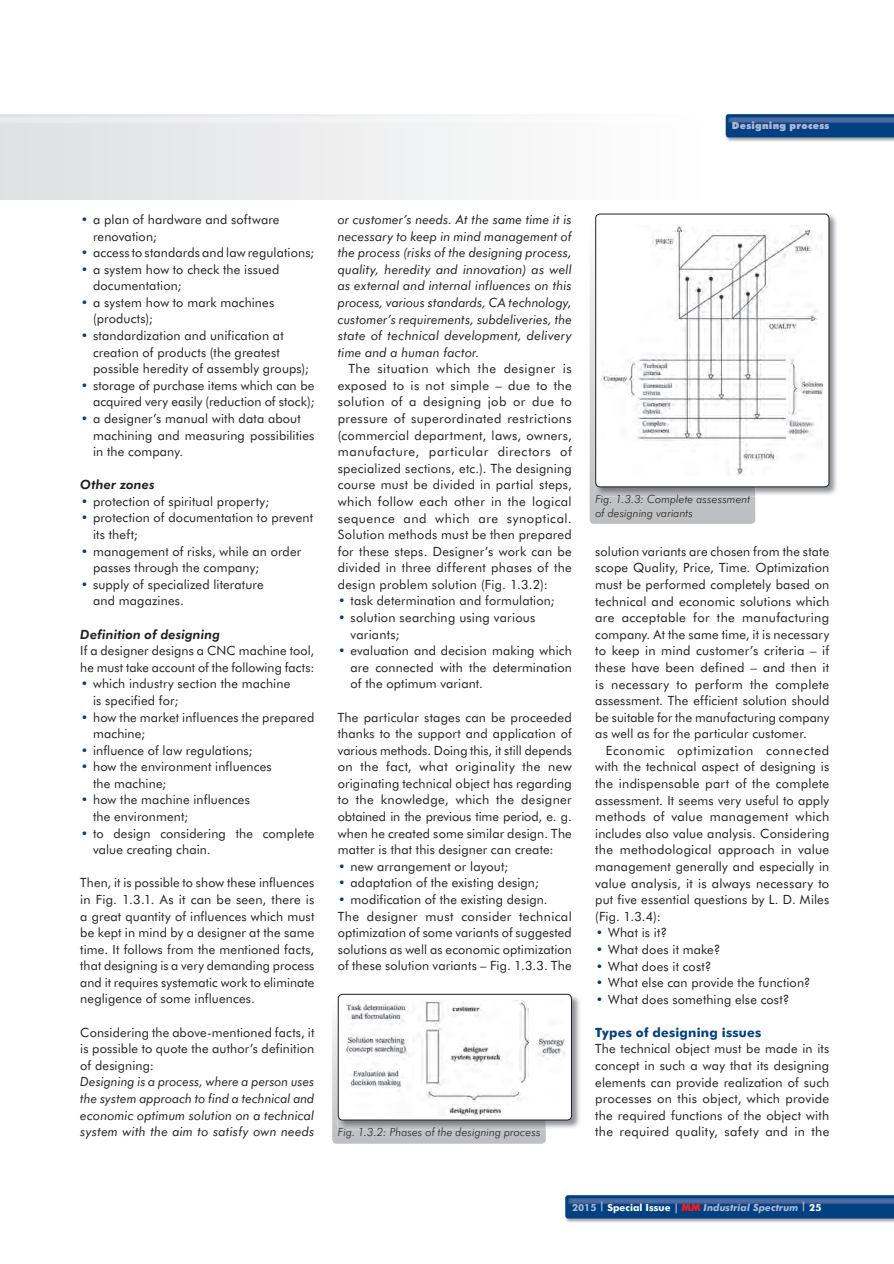
<style>
.page{position:relative;width:894px;height:1264px;background:#fff}
.page>*{position:absolute;margin:0;border:0;box-sizing:border-box;transform-origin:0 0}
.t1{font:12.75px/16.5px "Futura BTCE";letter-spacing:.01em;color:#231f20}
.t2{font:italic 12.75px/16.5px "Futura BTCE";letter-spacing:.01em;color:#231f20;text-align:justify}
.t3{font:italic 800 12.75px "Futura BTCE";letter-spacing:.01em;color:#231f20}
.t4{font:700 12.75px "Futura BTCE";letter-spacing:.015em;color:#014081}
.t5{font:italic 300 11.25px/14.2px "Futura BTCE";letter-spacing:.005em;color:#231f20}
.t6{font:italic 700 9.75px "Futura BTCE";color:#aeb8d5}
.t7{font:900 9.75px "Futura BTCE";letter-spacing:.03em;color:#aeb8d5}
.s1{color:#014081}
.s2{font-style:normal}
.s3{font-style:normal;color:#fff}
.s4{font-weight:900;font-style:normal;color:#ee1d23}
</style>
<div class="page">
<svg style="left:0;top:114px;width:488px;height:86px"></svg>
<div style="left:0;top:117px;width:488px;height:7px;background:#f0f0f1"></div>
<img style="left:726px;top:137px;width:167px;height:5px">
<div style="left:725px;top:114px;width:168px;height:23px;background:#014081"></div>
<img style="left:727px;top:117px;width:166px;height:6px">
<img style="left:565px;top:1218px;width:328px;height:4px">
<div style="left:565px;top:1195px;width:328px;height:23px;background:#014081"></div>
<img style="left:567px;top:1197px;width:326px;height:7px">
<svg style="left:589px;top:261px;width:166px;height:263px;background:#c6c7c9"></svg>
<img style="left:595px;top:213px;width:242px;height:283px">
<img style="left:594px;top:261px;width:161px;height:235px">
<div style="left:595px;top:214px;width:233px;height:273px;background:#fff;border-radius:4px"></div>
<img style="left:601px;top:225px;width:221px;height:251px">
<div style="left:595px;top:214px;width:234px;height:273px;border:1px solid #231f20;border-radius:4px"></div>
<svg style="left:332px;top:1021px;width:213px;height:122px;background:#c4c5c8"></svg>
<img style="left:337px;top:994px;width:243px;height:135px">
<img style="left:337px;top:1001px;width:208px;height:128px">
<div style="left:338px;top:994px;width:233px;height:125px;background:#fff;border-radius:4px"></div>
<img style="left:344px;top:1000px;width:220px;height:114px">
<div style="left:338px;top:993px;width:233px;height:127px;border:1px solid #231f20;border-radius:4px"></div>
<p class="t7" style="left:731px;top:119px;width:99px">Designing process</p>
<p class="t1" style="left:93px;top:211px;width:188px;text-indent:-12px"><span class="s1">•</span> a plan of hardware and software renovation;</p>
<p class="t1" style="left:81px;top:244px;width:235px"><span class="s1">•</span> access to standards and law regulations;</p>
<p class="t1" style="left:93px;top:260px;width:188px;text-indent:-12px"><span class="s1">•</span> a system how to check the issued documentation;</p>
<p class="t1" style="left:93px;top:293px;width:182px;text-indent:-12px"><span class="s1">•</span> a system how to mark machines (products);</p>
<p class="t1" style="left:93px;top:327px;width:217px;text-indent:-12px"><span class="s1">•</span> standardization and unification at creation of products (the greatest possible heredity of assembly groups);</p>
<p class="t1" style="left:81px;top:376px;width:235px;text-align:right"><span class="s1">•</span> storage of purchase items which can be acquired very easily (reduction of stock);</p>
<p class="t1" style="left:93px;top:409px;width:223px;text-indent:-12px"><span class="s1">•</span> a designer’s manual with data about machining and measuring possibilities in the company.</p>
<p class="t3" style="left:80px;top:476px;width:76px">Other zones</p>
<p class="t1" style="left:81px;top:492px;width:190px"><span class="s1">•</span> protection of spiritual property;</p>
<p class="t1" style="left:93px;top:509px;width:221px;text-indent:-12px"><span class="s1">•</span> protection of documentation to prevent its theft;</p>
<p class="t1" style="left:93px;top:542px;width:209px;text-indent:-12px"><span class="s1">•</span> management of risks, while an order passes through the company;</p>
<p class="t1" style="left:93px;top:575px;width:172px;text-indent:-12px"><span class="s1">•</span> supply of specialized literature and magazines.</p>
<p class="t3" style="left:80px;top:625px;width:141px">Definition of designing</p>
<p class="t1" style="left:80px;top:642px;width:235px">If a designer designs a CNC machine tool, he must take account of the following facts:</p>
<p class="t1" style="left:93px;top:675px;width:199px;text-indent:-12px"><span class="s1">•</span> which industry section the machine is specified for;</p>
<p class="t1" style="left:93px;top:708px;width:223px;text-indent:-12px"><span class="s1">•</span> how the market influences the prepared machine;</p>
<p class="t1" style="left:81px;top:741px;width:173px"><span class="s1">•</span> influence of law regulations;</p>
<p class="t1" style="left:93px;top:758px;width:180px;text-indent:-12px"><span class="s1">•</span> how the environment influences the machine;</p>
<p class="t1" style="left:93px;top:791px;width:158px;text-indent:-12px"><span class="s1">•</span> how the machine influences the environment;</p>
<p class="t1" style="left:93px;top:824px;width:223px;text-indent:-12px"><span class="s1">•</span> to design considering the complete value creating chain.</p>
<p class="t1" style="left:80px;top:874px;width:235px;text-align:justify">Then, it is possible to show these influences in Fig. 1.3.1. As it can be seen, there is a great quantity of influences which must be kept in mind by a designer at the same time. It follows from the mentioned facts, that designing is a very demanding process and it requires systematic work to eliminate negligence of some influences.</p>
<p class="t1" style="left:80px;top:1023px;width:235px;text-align:justify">Considering the above-mentioned facts, it is possible to quote the author’s definition of designing:</p>
<p class="t2" style="left:80px;top:1072px;width:235px">Designing is a process, where a person uses the system approach to find a technical and economic optimum solution on a technical system with the aim to satisfy own needs</p>
<p class="t2" style="left:337px;top:211px;width:235px">or customer’s needs. At the same time it is necessary to keep in mind management of the process (risks of the designing process, quality, heredity and innovation) as well as external and internal influences on this process, various standards, CA technology, customer’s requirements, subdeliveries, the state of technical development, delivery time and a human factor.</p>
<p class="t1" style="left:337px;top:360px;width:235px;text-align:justify;text-indent:11px">The situation which the designer is exposed to is not simple – due to the solution of a designing job or due to pressure of superordinated restrictions (commercial department, laws, owners, manufacture, particular directors of specialized sections, etc.). The designing course must be divided in partial steps, which follow each other in the logical sequence and which are synoptical.<br>Solution methods must be then prepared for these steps. Designer’s work can be divided in three different phases of the design problem solution (Fig. 1.3.2):</p>
<p class="t1" style="left:338px;top:592px;width:218px"><span class="s1">•</span> task determination and formulation;</p>
<p class="t1" style="left:350px;top:608px;width:186px;text-indent:-12px"><span class="s1">•</span> solution searching using various variants;</p>
<p class="t1" style="left:350px;top:642px;width:223px;text-align:justify;text-indent:-12px"><span class="s1">•</span> evaluation and decision making which are connected with the determination of the optimum variant.</p>
<p class="t1" style="left:337px;top:708px;width:235px;text-align:justify">The particular stages can be proceeded thanks to the support and application of various methods. Doing this, it still depends on the fact, what originality the new originating technical object has regarding to the knowledge, which the designer obtained in the previous time period, e. g. when he created some similar design. The matter is that this designer can create:</p>
<p class="t1" style="left:338px;top:857px;width:171px"><span class="s1">•</span> new arrangement or layout;</p>
<p class="t1" style="left:338px;top:874px;width:202px"><span class="s1">•</span> adaptation of the existing design;</p>
<p class="t1" style="left:337px;top:890px;width:235px"><span class="s1">•</span> modification of the existing design.<br>The designer must consider technical optimization of some variants of suggested solutions as well as economic optimization of these solution variants – Fig. 1.3.3. The</p>
<p class="t5" style="left:338px;top:1124px;width:204px">Fig. 1.3.2: Phases of the designing process</p>
<p class="t5" style="left:595px;top:491px;width:156px">Fig. 1.3.3: Complete assessment of designing variants</p>
<p class="t1" style="left:595px;top:542px;width:235px;text-align:justify">solution variants are chosen from the state scope Quality, Price, Time. Optimization must be performed completely based on technical and economic solutions which are acceptable for the manufacturing company. At the same time, it is necessary to keep in mind customer’s criteria – if these have been defined – and then it is necessary to perform the complete assessment. The efficient solution should be suitable for the manufacturing company as well as for the particular customer.</p>
<p class="t1" style="left:595px;top:741px;width:235px;text-align:justify;text-indent:11px">Economic optimization connected with the technical aspect of designing is the indispensable part of the complete assessment. It seems very useful to apply methods of value management which includes also value analysis. Considering the methodological approach in value management generally and especially in value analysis, it is always necessary to put five essential questions by L. D. Miles (Fig. 1.3.4):</p>
<p class="t1" style="left:595px;top:924px;width:73px"><span class="s1">•</span> What is it?</p>
<p class="t1" style="left:595px;top:940px;width:126px"><span class="s1">•</span> What does it make?</p>
<p class="t1" style="left:595px;top:957px;width:117px"><span class="s1">•</span> What does it cost?</p>
<p class="t1" style="left:595px;top:973px;width:216px"><span class="s1">•</span> What else can provide the function?</p>
<p class="t1" style="left:595px;top:990px;width:195px"><span class="s1">•</span> What does something else cost?</p>
<p class="t4" style="left:595px;top:1023px;width:167px">Types of designing issues</p>
<p class="t1" style="left:595px;top:1040px;width:235px;text-align:justify">The technical object must be made in its concept in such a way that its designing elements can provide realization of such processes on this object, which provide the required functions of the object with the required quality, safety and in the</p>
<p class="t6" style="left:572px;top:1200px;width:251px"><span class="s2">2015 </span><sup>|</sup> <span class="s3">Special Issue</span> <span class="s2">|</span> <span class="s4">MM</span> Industrial Spectrum <sup>|</sup> <span class="s3">25</span></p>
</div>
